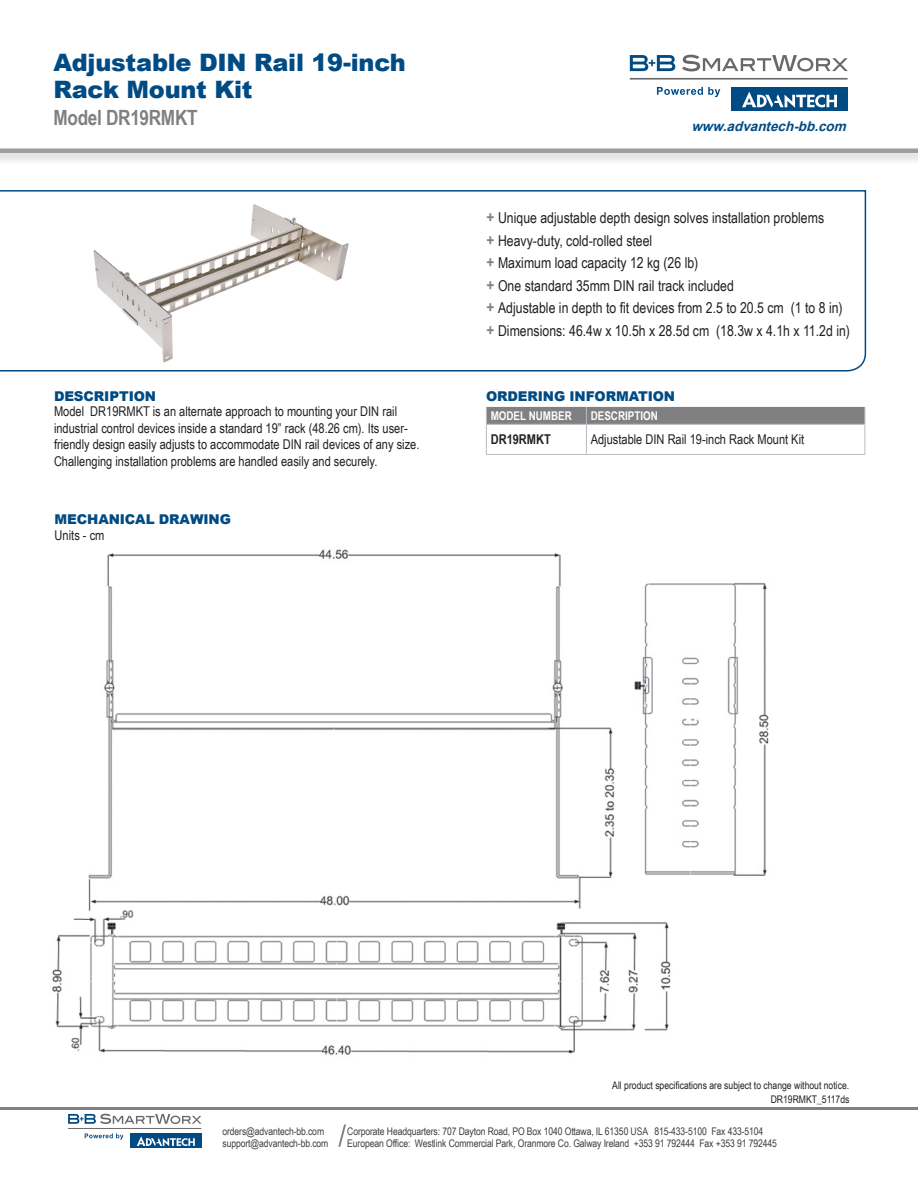
<style>
.page{position:relative;width:918px;height:1188px;background:#fff}
.page>*{position:absolute;margin:0;border:0;box-sizing:border-box;transform-origin:0 0}
.Product_-_Header{font:900 24px "Arial";letter-spacing:-.01em;color:#004b84}
.Product_-_Header_-_D{font:700 21px "Arial Narrow";letter-spacing:-.015em;color:#808083}
.Bullets{font:15px "Arial Narrow";color:#231f20}
.Main_Text{font:13.5px/16.5px "Arial Narrow";color:#231f20}
.Subheads{font:900 13.5px "Arial";letter-spacing:-.01em;color:#004b84}
.t1{font:italic 700 13.5px "Arial";color:#004b84}
.t2{font:700 13.5px "Arial Narrow";color:#231f20}
.chart_subhead{font:700 12px "Arial Narrow";color:#fff}
.t3{font:10.5px/12px "Arial Narrow";letter-spacing:-.01em;color:#3e3e3f}
.Main_Text-2{font:10.5px "Arial Narrow";color:#231f20}
.s1{font-weight:700;font-size:16.5px;color:#808083}
</style>
<div class="page">
<hr style="left:0;top:1107px;width:918px;height:3px;background:#808083">
<div style="left:731px;top:87px;width:117px;height:24px;background:#004b84"></div>
<svg style="left:742px;top:92px;width:95px;height:16px"></svg>
<svg style="left:630px;top:55px;width:45px;height:16px"></svg>
<svg style="left:682px;top:55px;width:166px;height:16px"></svg>
<hr style="left:630px;top:78px;width:218px;height:2px;background:#69696c">
<svg style="left:657px;top:87px;width:63px;height:10px"></svg>
<div style="left:0;top:145px;width:918px;height:20px;background:#231f20;opacity:.25"></div>
<div style="left:0;top:148px;width:918px;height:5px;background:#9d9da1"></div>
<svg style="left:338px;top:1124px;width:8px;height:23px"></svg>
<div style="left:130px;top:1133px;width:71px;height:15px;background:#004b84"></div>
<svg style="left:137px;top:1136px;width:58px;height:10px"></svg>
<svg style="left:68px;top:1114px;width:134px;height:10px"></svg>
<hr style="left:68px;top:1128px;width:133px;height:1px;background:#69696c">
<svg style="left:85px;top:1133px;width:38px;height:7px"></svg>
<img style="left:52px;top:549px;width:717px;height:506px">
<svg style="left:0;top:190px;width:867px;height:182px"></svg>
<div style="left:486px;top:407px;width:380px;height:17px;background:#808083"></div>
<hr style="left:486px;top:424px;width:100px;height:1px;background:#bcbbbf">
<hr style="left:486px;top:424px;width:1px;height:30px;background:#bcbbbf">
<hr style="left:586px;top:424px;width:279px;height:1px;background:#bcbbbf">
<hr style="left:586px;top:424px;width:1px;height:30px;background:#bcbbbf">
<hr style="left:865px;top:424px;width:1px;height:30px;background:#bcbbbf">
<hr style="left:486px;top:454px;width:100px;height:1px;background:#bcbbbf">
<hr style="left:586px;top:454px;width:279px;height:1px;background:#bcbbbf">
<p class="Product_-_Header" style="left:53px;top:45px;width:354px">Adjustable DIN Rail 19-inch</p>
<p class="Product_-_Header" style="left:53px;top:72px;width:201px">Rack Mount Kit</p>
<p class="Product_-_Header_-_D" style="left:53px;top:102px;width:146px">Model DR19RMKT</p>
<p class="Subheads" style="left:54px;top:386px;width:104px">DESCRIPTION</p>
<p class="Main_Text" style="left:54px;top:403px;width:367px">Model DR19RMKT is an alternate approach to mounting your DIN rail industrial control devices inside a standard 19” rack (48.26 cm). Its user&shy;friendly design easily adjusts to accommodate DIN rail devices of any size.<br>Challenging installation problems are handled easily and securely.</p>
<p class="Subheads" style="left:55px;top:509px;width:178px">MECHANICAL DRAWING</p>
<p class="Main_Text" style="left:55px;top:527px;width:51px">Units - cm</p>
<p class="t1" style="left:691px;top:118px;width:161px">www.advantech-bb.com</p>
<p class="Bullets" style="left:486px;top:207px;width:339px"><span class="s1">+</span> Unique adjustable depth design solves installation problems</p>
<p class="Bullets" style="left:486px;top:230px;width:167px"><span class="s1">+</span> Heavy-duty, cold-rolled steel</p>
<p class="Bullets" style="left:486px;top:252px;width:213px"><span class="s1">+</span> Maximum load capacity 12 kg (26 lb)</p>
<p class="Bullets" style="left:486px;top:275px;width:249px"><span class="s1">+</span> One standard 35mm DIN rail track included</p>
<p class="Bullets" style="left:486px;top:297px;width:358px"><span class="s1">+</span> Adjustable in depth to fit devices from 2.5 to 20.5 cm (1 to 8 in)</p>
<p class="Bullets" style="left:486px;top:320px;width:365px"><span class="s1">+</span> Dimensions: 46.4w x 10.5h x 28.5d cm (18.3w x 4.1h x 11.2d in)</p>
<p class="Subheads" style="left:486px;top:387px;width:191px">ORDERING INFORMATION</p>
<p class="chart_subhead" style="left:491px;top:407px;width:83px">MODEL NUMBER</p>
<p class="chart_subhead" style="left:591px;top:407px;width:69px">DESCRIPTION</p>
<p class="t2" style="left:491px;top:429px;width:62px">DR19RMKT</p>
<p class="Main_Text" style="left:591px;top:431px;width:215px">Adjustable DIN Rail 19-inch Rack Mount Kit</p>
<p class="Main_Text-2" style="left:612px;top:1077px;width:238px">All product specifications are subject to change without notice.</p>
<p class="Main_Text-2" style="left:771px;top:1091px;width:80px">DR19RMKT_5117ds</p>
<p class="t3" style="left:223px;top:1125px;width:107px">orders@advantech-bb.com support@advantech-bb.com</p>
<p class="t3" style="left:347px;top:1125px;width:431px">Corporate Headquarters: 707 Dayton Road, PO Box 1040 Ottawa, IL 61350 USA 815-433-5100 Fax 433-5104<br>European Office: Westlink Commercial Park, Oranmore Co. Galway Ireland +353 91 792444 Fax +353 91 792445</p>
</div>
